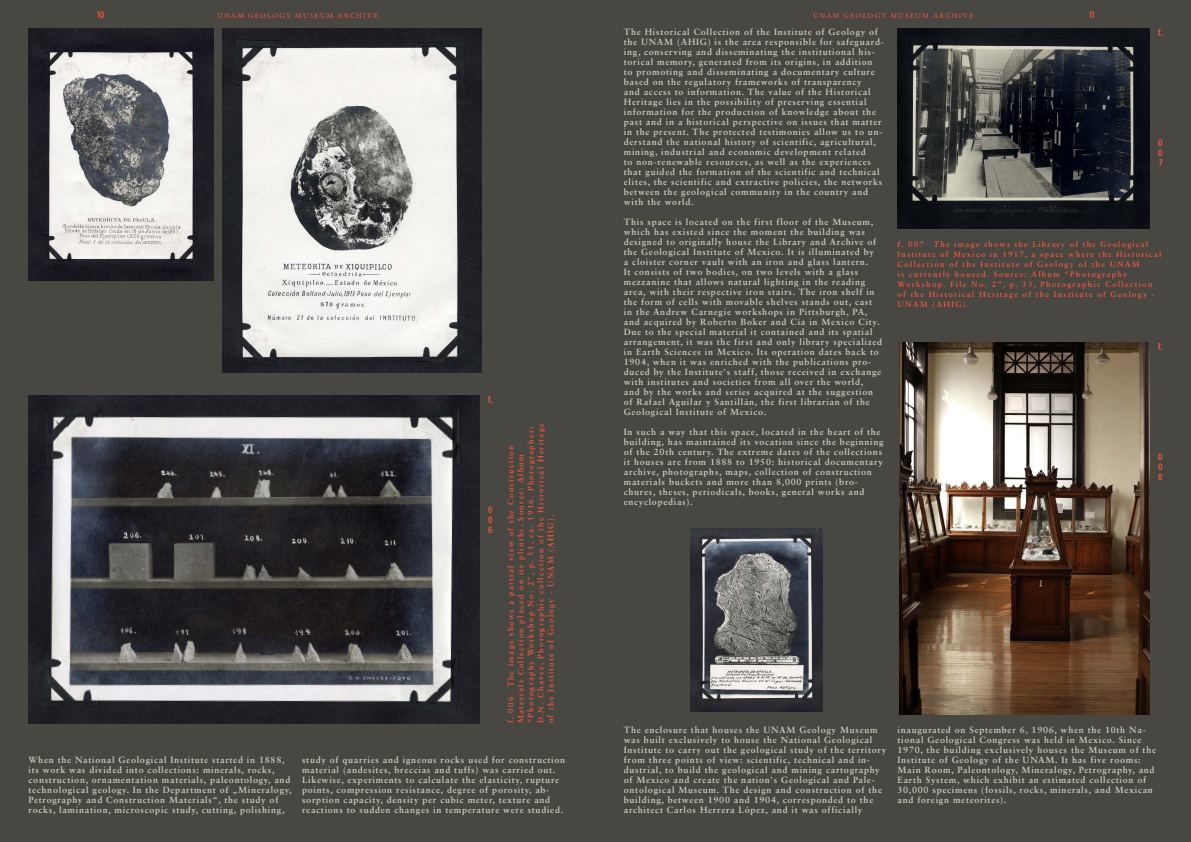
<style>
.page{position:relative;width:1191px;height:842px;background:#fff}
.page>*{position:absolute;margin:0;border:0;box-sizing:border-box;transform-origin:0 0}
.t1{font:10px "Acumin Variable Concept";color:#f1563f}
.t2{font:700 9px/10px "Sabon LT Std";letter-spacing:.08em;color:#cfcdbc}
.t3{font:700 8px/10px "Sabon LT Std";letter-spacing:.16em;color:#f1563f}
._5__Chapter_section{font:7.5px "Minion Pro";letter-spacing:.17em;color:#f1563f}
</style>
<div class="page">
<div style="left:0;top:0;width:595px;height:842px;background:#484741"></div>
<div style="left:595px;top:0;width:596px;height:842px;background:#484741"></div>
<img style="left:28px;top:28px;width:185px;height:252px">
<img style="left:223px;top:28px;width:258px;height:345px">
<img style="left:28px;top:396px;width:451px;height:327px">
<img style="left:690px;top:529px;width:132px;height:182px">
<img style="left:899px;top:343px;width:250px;height:371px">
<img style="left:897px;top:28px;width:252px;height:200px">
<p class="t1" style="left:97px;top:7px;width:9px">10</p>
<p class="t1" style="left:1089px;top:7px;width:7px">11</p>
<p class="_5__Chapter_section" style="left:217px;top:10px;width:162px">UNAM GEOLOGY MUSEUM ARCHIVE</p>
<p class="_5__Chapter_section" style="left:813px;top:10px;width:162px">UNAM GEOLOGY MUSEUM ARCHIVE</p>
<p class="t1" style="left:488px;top:393px;width:6px">f.</p>
<p class="t1" style="left:488px;top:503px;width:6px">0</p>
<p class="t1" style="left:488px;top:513px;width:6px">0</p>
<p class="t1" style="left:488px;top:523px;width:6px">6</p>
<p class="t3" style="left:505px;top:723px;width:301px;rotate:-90deg">f. 006 The image shows a partial view of the Construction Materials Collection placed on its plinths. Source: Album “Photography Workshop No. 2”, p. 51, ca. 1916. Photographer:<br>D.N. Chavez. Photographic collection of the Historical Heritage of the Institute of Geology - UNAM (AHIG).</p>
<p class="t2" style="left:29px;top:755px;width:265px">When the National Geological Institute started in 1888, its work was divided into collections: minerals, rocks, construction, ornamentation materials, paleontology, and technological geology. In the Department of „Mineralogy, Petrography and Construction Materials“, the study of rocks, lamination, microscopic study, cutting, polishing,</p>
<p class="t2" style="left:302px;top:755px;width:265px">study of quarries and igneous rocks used for construction material (andesites, breccias and tuffs) was carried out.<br>Likewise, experiments to calculate the elasticity, rupture points, compression resistance, degree of porosity, ab&shy;sorption capacity, density per cubic meter, texture and reactions to sudden changes in temperature were studied.</p>
<p class="t2" style="left:624px;top:27px;width:261px">The Historical Collection of the Institute of Geology of the UNAM (AHIG) is the area responsible for safeguard&shy;ing, conserving and disseminating the institutional his&shy;torical memory, generated from its origins, in addition<br>to promoting and disseminating a documentary culture based on the regulatory frameworks of transparency<br>and access to information. The value of the Historical Heritage lies in the possibility of preserving essential information for the production of knowledge about the past and in a historical perspective on issues that matter in the present. The protected testimonies allow us to un&shy;derstand the national history of scientific, agricultural, mining, industrial and economic development related<br>to non-renewable resources, as well as the experiences that guided the formation of the scientific and technical elites, the scientific and extractive policies, the networks between the geological community in the country and with the world.</p>
<p class="t2" style="left:624px;top:217px;width:260px">This space is located on the first floor of the Museum, which has existed since the moment the building was designed to originally house the Library and Archive of the Geological Institute of Mexico. It is illuminated by<br>a cloister corner vault with an iron and glass lantern.<br>It consists of two bodies, on two levels with a glass mezzanine that allows natural lighting in the reading area, with their respective iron stairs. The iron shelf in the form of cells with movable shelves stands out, cast in the Andrew Carnegie workshops in Pittsburgh, PA, and acquired by Roberto Boker and Cía in Mexico City.<br>Due to the special material it contained and its spatial arrangement, it was the first and only library specialized in Earth Sciences in Mexico. Its operation dates back to 1904, when it was enriched with the publications pro&shy;duced by the Institute's staff, those received in exchange with institutes and societies from all over the world,<br>and by the works and series acquired at the suggestion of Rafael Aguilar y Santillán, the first librarian of the Geological Institute of Mexico.</p>
<p class="t2" style="left:624px;top:427px;width:261px">In such a way that this space, located in the heart of the building, has maintained its vocation since the beginning of the 20th century. The extreme dates of the collections it houses are from 1888 to 1950: historical documentary archive, photographs, maps, collection of construction materials buckets and more than 8,000 prints (bro&shy;chures, theses, periodicals, books, general works and encyclopedias).</p>
<p class="t1" style="left:1158px;top:25px;width:6px">f.</p>
<p class="t1" style="left:1158px;top:135px;width:6px">0</p>
<p class="t1" style="left:1158px;top:145px;width:6px">0</p>
<p class="t1" style="left:1159px;top:155px;width:5px">7</p>
<p class="t3" style="left:897px;top:239px;width:265px">f. 007 The image shows the Library of the Geological Institute of Mexico in 1917, a space where the Historical Collection of the Institute of Geology of the UNAM<br>is currently housed. Source: Album “Photography Workshop. File No. 2”, p. 33, Photographic Collection of the Historical Heritage of the Institute of Geology - UNAM (AHIG).</p>
<p class="t1" style="left:1158px;top:340px;width:6px">f.</p>
<p class="t1" style="left:1158px;top:450px;width:6px">0</p>
<p class="t1" style="left:1158px;top:460px;width:6px">0</p>
<p class="t1" style="left:1158px;top:470px;width:6px">8</p>
<p class="t2" style="left:624px;top:725px;width:264px">The enclosure that houses the UNAM Geology Museum was built exclusively to house the National Geological Institute to carry out the geological study of the territory from three points of view: scientific, technical and in&shy;dustrial, to build the geological and mining cartography of Mexico and create the nation's Geological and Pale&shy;ontological Museum. The design and construction of the building, between 1900 and 1904, corresponded to the architect Carlos Herrera López, and it was officially</p>
<p class="t2" style="left:897px;top:725px;width:260px">inaugurated on September 6, 1906, when the 10th Na&shy;tional Geological Congress was held in Mexico. Since 1970, the building exclusively houses the Museum of the Institute of Geology of the UNAM. It has five rooms:<br>Main Room, Paleontology, Mineralogy, Petrography, and Earth System, which exhibit an estimated collection of 30,000 specimens (fossils, rocks, minerals, and Mexican and foreign meteorites).</p>
</div>
